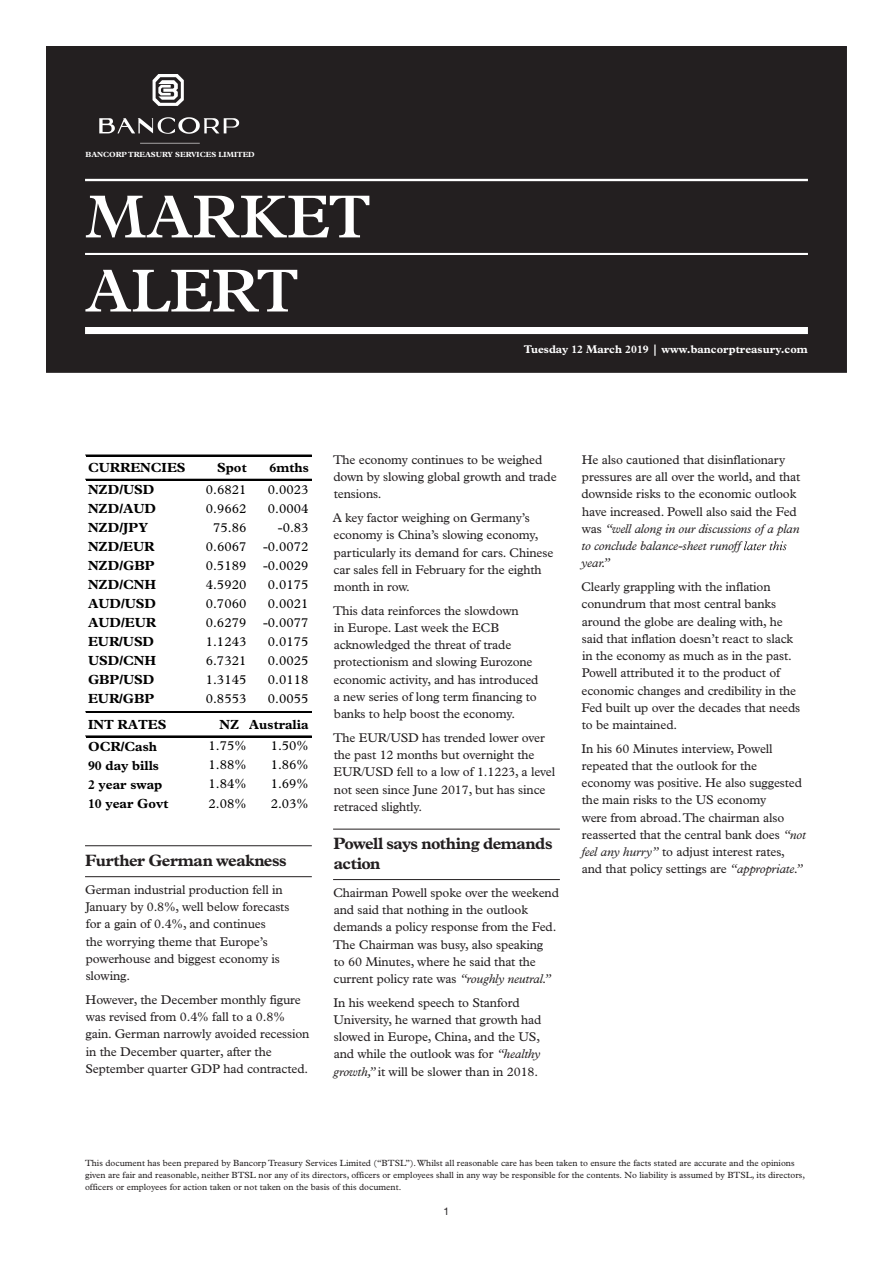
<style>
.page{position:relative;width:893px;height:1263px;background:#fff}
.page>*{position:absolute;margin:0;border:0;box-sizing:border-box;transform-origin:0 0}
.BC_Masthead{font:600 61.2px "Plantin Std";letter-spacing:-.01em;color:#fff}
.BC_Subhead_11_13{font:700 16.5px/19.5px "Plantin Std";letter-spacing:-.03em;color:#231f20}
.t1{font:13.35px "Plantin Std";color:#000}
.t2{font:700 13.35px "Plantin Std";color:#000}
.BC_Bodytext_8_5_11_5{font:12.75px/17.2px "Plantin Std";letter-spacing:-.01em;color:#231f20}
.BC_Bodytext_8_5_11_5-2{font:700 11.25px "Plantin Std";color:#fff}
.t3{font:10.5px "Helvetica Neue LT Std";color:#231f20}
.BC_Footnote_6_8{font:9px/12px "Plantin Std";color:#231f20}
.BC_Bodytext_8_5_11_5-3{font:700 7.5px "Plantin Std";color:#fff}
.s1{font-style:italic}
</style>
<div class="page">
<div style="left:47px;top:47px;width:799px;height:325px;background:#231f20"></div>
<div style="left:46px;top:46px;width:801px;height:327px;border:2px solid #231f20"></div>
<hr style="left:85px;top:179px;width:723px;height:2px;background:#fff">
<hr style="left:85px;top:253px;width:723px;height:2px;background:#fff">
<div style="left:85px;top:327px;width:723px;height:7px;background:#fff"></div>
<hr style="left:85px;top:845px;width:227px;height:1px;background:#231f20">
<hr style="left:85px;top:876px;width:227px;height:1px;background:#231f20">
<hr style="left:86px;top:455px;width:225px;height:1px;background:#000">
<hr style="left:86px;top:479px;width:225px;height:1px;background:#000">
<hr style="left:86px;top:711px;width:225px;height:1px;background:#000">
<hr style="left:86px;top:712px;width:225px;height:1px;background:#000">
<hr style="left:86px;top:736px;width:225px;height:1px;background:#000">
<img style="left:99px;top:75px;width:141px;height:69px">
<hr style="left:333px;top:829px;width:227px;height:1px;background:#231f20">
<hr style="left:333px;top:879px;width:227px;height:1px;background:#231f20">
<svg style="left:744px;top:541px;width:42px;height:9px"></svg>
<p class="BC_Bodytext_8_5_11_5-3" style="left:85px;top:150px;width:171px">BANCORP TREASURY SERVICES LIMITED</p>
<p class="BC_Masthead" style="left:85px;top:181px;width:288px">MARKET</p>
<p class="BC_Masthead" style="left:85px;top:255px;width:216px">ALERT</p>
<p class="BC_Bodytext_8_5_11_5-2" style="left:524px;top:343px;width:285px">Tuesday 12 March 2019 | www.bancorptreasury.com</p>
<p class="t2" style="left:88px;top:460px;width:99px">CURRENCIES</p>
<p class="t2" style="left:217px;top:460px;width:31px">Spot</p>
<p class="t2" style="left:270px;top:460px;width:41px">6mths</p>
<p class="t2" style="left:88px;top:481px;width:68px">NZD/USD</p>
<p class="t1" style="left:206px;top:481px;width:42px">0.6821</p>
<p class="t1" style="left:268px;top:481px;width:42px">0.0023</p>
<p class="t2" style="left:88px;top:500px;width:70px">NZD/AUD</p>
<p class="t1" style="left:206px;top:500px;width:42px">0.9662</p>
<p class="t1" style="left:268px;top:500px;width:42px">0.0004</p>
<p class="t2" style="left:88px;top:519px;width:61px">NZD/JPY</p>
<p class="t1" style="left:213px;top:520px;width:35px">75.86</p>
<p class="t1" style="left:278px;top:520px;width:32px">-0.83</p>
<p class="t2" style="left:88px;top:538px;width:68px">NZD/EUR</p>
<p class="t1" style="left:206px;top:539px;width:42px">0.6067</p>
<p class="t1" style="left:263px;top:539px;width:47px">-0.0072</p>
<p class="t2" style="left:88px;top:557px;width:68px">NZD/GBP</p>
<p class="t1" style="left:206px;top:558px;width:42px">0.5189</p>
<p class="t1" style="left:263px;top:558px;width:47px">-0.0029</p>
<p class="t2" style="left:88px;top:577px;width:69px">NZD/CNH</p>
<p class="t1" style="left:206px;top:577px;width:42px">4.5920</p>
<p class="t1" style="left:268px;top:577px;width:42px">0.0175</p>
<p class="t2" style="left:88px;top:596px;width:70px">AUD/USD</p>
<p class="t1" style="left:206px;top:596px;width:42px">0.7060</p>
<p class="t1" style="left:268px;top:596px;width:42px">0.0021</p>
<p class="t2" style="left:88px;top:615px;width:70px">AUD/EUR</p>
<p class="t1" style="left:206px;top:615px;width:42px">0.6279</p>
<p class="t1" style="left:263px;top:615px;width:47px">-0.0077</p>
<p class="t2" style="left:88px;top:634px;width:68px">EUR/USD</p>
<p class="t1" style="left:206px;top:634px;width:42px">1.1243</p>
<p class="t1" style="left:268px;top:634px;width:42px">0.0175</p>
<p class="t2" style="left:88px;top:653px;width:69px">USD/CNH</p>
<p class="t1" style="left:206px;top:653px;width:42px">6.7321</p>
<p class="t1" style="left:268px;top:653px;width:42px">0.0025</p>
<p class="t2" style="left:88px;top:672px;width:68px">GBP/USD</p>
<p class="t1" style="left:206px;top:672px;width:42px">1.3145</p>
<p class="t1" style="left:268px;top:672px;width:42px">0.0118</p>
<p class="t2" style="left:88px;top:691px;width:68px">EUR/GBP</p>
<p class="t1" style="left:206px;top:691px;width:42px">0.8553</p>
<p class="t1" style="left:268px;top:691px;width:42px">0.0055</p>
<p class="t2" style="left:88px;top:716px;width:80px">INT RATES</p>
<p class="t2" style="left:220px;top:716px;width:91px">NZ Australia</p>
<p class="t2" style="left:88px;top:738px;width:70px">OCR/Cash</p>
<p class="t1" style="left:209px;top:738px;width:39px">1.75%</p>
<p class="t1" style="left:271px;top:738px;width:39px">1.50%</p>
<p class="t2" style="left:88px;top:757px;width:72px">90 day bills</p>
<p class="t1" style="left:209px;top:757px;width:39px">1.88%</p>
<p class="t1" style="left:271px;top:757px;width:39px">1.86%</p>
<p class="t2" style="left:88px;top:776px;width:76px">2 year swap</p>
<p class="t1" style="left:209px;top:776px;width:39px">1.84%</p>
<p class="t1" style="left:271px;top:776px;width:39px">1.69%</p>
<p class="t2" style="left:88px;top:795px;width:82px">10 year Govt</p>
<p class="t1" style="left:209px;top:795px;width:39px">2.08%</p>
<p class="t1" style="left:271px;top:795px;width:39px">2.03%</p>
<p class="BC_Subhead_11_13" style="left:85px;top:851px;width:203px">Further German weakness</p>
<p class="BC_Bodytext_8_5_11_5" style="left:85px;top:881px;width:206px">German industrial production fell in<br>January by 0.8%, well below forecasts for a gain of 0.4%, and continues<br>the worrying theme that Europe’s powerhouse and biggest economy is slowing.</p>
<p class="BC_Bodytext_8_5_11_5" style="left:85px;top:991px;width:226px">However, the December monthly figure was revised from 0.4% fall to a 0.8% gain. German narrowly avoided recession in the December quarter, after the September quarter GDP had contracted.</p>
<p class="BC_Bodytext_8_5_11_5" style="left:333px;top:451px;width:225px">The economy continues to be weighed down by slowing global growth and trade tensions.</p>
<p class="BC_Bodytext_8_5_11_5" style="left:333px;top:509px;width:222px">A key factor weighing on Germany’s economy is China’s slowing economy, particularly its demand for cars. Chinese car sales fell in February for the eighth month in row.</p>
<p class="BC_Bodytext_8_5_11_5" style="left:333px;top:602px;width:207px">This data reinforces the slowdown<br>in Europe. Last week the ECB acknowledged the threat of trade protectionism and slowing Eurozone economic activity, and has introduced a new series of long term financing to banks to help boost the economy.</p>
<p class="BC_Bodytext_8_5_11_5" style="left:333px;top:729px;width:224px">The EUR/USD has trended lower over the past 12 months but overnight the EUR/USD fell to a low of 1.1223, a level not seen since June 2017, but has since retraced slightly.</p>
<p class="BC_Subhead_11_13" style="left:333px;top:834px;width:221px">Powell says nothing demands action</p>
<p class="BC_Bodytext_8_5_11_5" style="left:333px;top:884px;width:227px">Chairman Powell spoke over the weekend and said that nothing in the outlook demands a policy response from the Fed.<br>The Chairman was busy, also speaking<br>to 60 Minutes, where he said that the current policy rate was <span class="s1">“roughly neutral.”</span></p>
<p class="BC_Bodytext_8_5_11_5" style="left:333px;top:994px;width:210px">In his weekend speech to Stanford University, he warned that growth had slowed in Europe, China, and the US, and while the outlook was for <span class="s1">“healthy growth,”</span> it will be slower than in 2018.</p>
<p class="BC_Bodytext_8_5_11_5" style="left:581px;top:451px;width:221px">He also cautioned that disinflationary pressures are all over the world, and that downside risks to the economic outlook have increased. Powell also said the Fed was <span class="s1">“well along in our discussions of a plan to conclude balance-sheet runoff<br>year.”</span></p>
<p class="BC_Bodytext_8_5_11_5" style="left:581px;top:578px;width:221px">Clearly grappling with the inflation conundrum that most central banks around the globe are dealing with, he said that inflation doesn’t react to slack in the economy as much as in the past.<br>Powell attributed it to the product of economic changes and credibility in the Fed built up over the decades that needs to be maintained.</p>
<p class="BC_Bodytext_8_5_11_5" style="left:581px;top:740px;width:226px">In his 60 Minutes interview, Powell repeated that the outlook for the economy was positive. He also suggested the main risks to the US economy<br>were from abroad. The chairman also reasserted that the central bank does <span class="s1">“not feel any hurry”</span> to adjust interest rates, and that policy settings are <span class="s1">“appropriate.”</span></p>
<p class="BC_Footnote_6_8" style="left:85px;top:1157px;width:722px">This document has been prepared by Bancorp Treasury Services Limited (“BTSL”). Whilst all reasonable care has been taken to ensure the facts stated are accurate and the opinions given are fair and reasonable, neither BTSL nor any of its directors, officers or employees shall in any way be responsible for the contents. No liability is assumed by BTSL, its directors, officers or employees for action taken or not taken on the basis of this document.</p>
<p class="t3" style="left:444px;top:1205px;width:7px">1</p>
</div>
